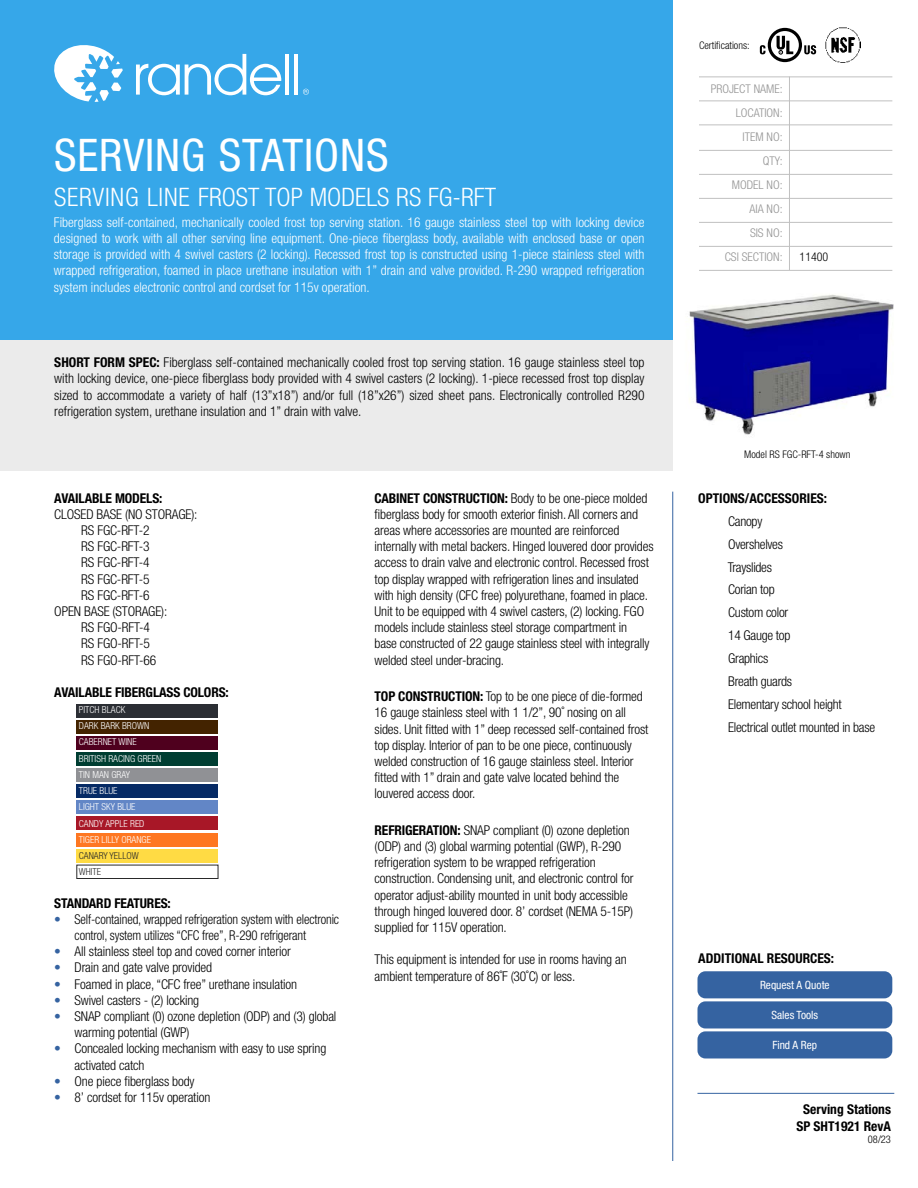
<style>
.page{position:relative;width:918px;height:1188px;background:#fff}
.page>*{position:absolute;margin:0;border:0;box-sizing:border-box;transform-origin:0 0}
.t1{font:condensed 45px "Helvetica Neue LT Std";letter-spacing:.02em;color:#fff}
.t2{font:300 condensed 25.5px "Helvetica Neue LT Std";color:#fff}
.t3{font:300 condensed 13.5px/16.2px "Helvetica Neue LT Std";letter-spacing:-.01em;color:#000}
.t4{font:300 condensed 13.5px/16.2px "Helvetica Neue LT Std";color:#fff;text-align:justify}
.t5{font:700 condensed 13.5px/16.2px "Helvetica Neue LT Std";color:#000;text-align:center}
.t6{font:300 condensed 13.5px/16.2px "Helvetica Neue LT Std";letter-spacing:-.01em;color:#000;scale:.95 1}
.t7{font:300 condensed 12px/24px "Helvetica Neue LT Std";color:#939393;text-align:right}
.t8{font:300 condensed 12px "Helvetica Neue LT Std";color:#000}
.t9{font:condensed 11.4px "Helvetica Neue LT Std";color:#fff}
.t10{font:300 condensed 10.5px "Helvetica Neue LT Std";color:#000}
.t11{font:300 condensed 9.6px/16.2px "Helvetica Neue LT Std";color:#fff}
.t12{font:300 condensed 9.6px/16.2px "Helvetica Neue LT Std";color:#292929}
.s1{font-weight:700}
.s2{color:#3563a1}
</style>
<div class="page">
<div style="left:0;top:0;width:673px;height:340px;background:#36a7e9"></div>
<hr style="left:698px;top:1093px;width:196px;height:1px;background:#3563a1">
<hr style="left:699px;top:77px;width:193px;height:1px;background:#c0c0c0">
<hr style="left:699px;top:101px;width:193px;height:1px;background:#c0c0c0">
<hr style="left:699px;top:125px;width:193px;height:1px;background:#c0c0c0">
<hr style="left:699px;top:150px;width:193px;height:1px;background:#c0c0c0">
<hr style="left:699px;top:174px;width:193px;height:1px;background:#c0c0c0">
<hr style="left:699px;top:198px;width:193px;height:1px;background:#c0c0c0">
<hr style="left:699px;top:222px;width:193px;height:1px;background:#c0c0c0">
<hr style="left:699px;top:246px;width:193px;height:1px;background:#c0c0c0">
<hr style="left:699px;top:270px;width:193px;height:1px;background:#c0c0c0">
<hr style="left:789px;top:77px;width:1px;height:193px;background:#c0c0c0">
<svg style="left:54px;top:45px;width:69px;height:57px"></svg>
<svg style="left:136px;top:54px;width:145px;height:41px"></svg>
<hr style="left:285px;top:54px;width:4px;height:41px;background:#fff">
<hr style="left:294px;top:54px;width:4px;height:41px;background:#fff">
<svg style="left:303px;top:89px;width:6px;height:6px"></svg>
<hr style="left:672px;top:492px;width:1px;height:669px;background:#3563a1">
<div style="left:0;top:341px;width:672px;height:130px;background:#ebebeb"></div>
<div style="left:697px;top:971px;width:195px;height:27px;background:#3563a1;border-radius:8px"></div>
<div style="left:697px;top:1001px;width:195px;height:27px;background:#3563a1;border-radius:8px"></div>
<div style="left:697px;top:1031px;width:195px;height:27px;background:#3563a1;border-radius:8px"></div>
<div style="left:77px;top:704px;width:141px;height:13px;background:#2b2e34"></div>
<div style="left:77px;top:720px;width:141px;height:14px;background:#432300"></div>
<div style="left:77px;top:736px;width:141px;height:14px;background:#4f001e"></div>
<div style="left:77px;top:752px;width:141px;height:14px;background:#003e32"></div>
<div style="left:77px;top:768px;width:141px;height:14px;background:#909195"></div>
<div style="left:77px;top:785px;width:141px;height:13px;background:#062a65"></div>
<div style="left:77px;top:801px;width:141px;height:13px;background:#6286c6"></div>
<div style="left:77px;top:817px;width:141px;height:13px;background:#a81727"></div>
<div style="left:77px;top:833px;width:141px;height:13px;background:#fe7721"></div>
<div style="left:77px;top:849px;width:141px;height:13px;background:#ffdb44"></div>
<div style="left:77px;top:865px;width:141px;height:14px;background:#fff;border:1px solid #292929"></div>
<img style="left:689px;top:294px;width:205px;height:141px">
<img style="left:825px;top:27px;width:36px;height:35px">
<svg style="left:760px;top:28px;width:56px;height:34px"></svg>
<h1 class="t1" style="left:54px;top:129px;width:336px">SERVING STATIONS</h1>
<h2 class="t2" style="left:54px;top:182px;width:443px">SERVING LINE FROST TOP MODELS RS FG-RFT</h2>
<p class="t4" style="left:54px;top:214px;width:592px">Fiberglass self-contained, mechanically cooled frost top serving station. 16 gauge stainless steel top with locking device designed to work with all other serving line equipment. One-piece fiberglass body, available with enclosed base or open storage is provided with 4 swivel casters (2 locking). Recessed frost top is constructed using 1-piece stainless steel with wrapped refrigeration, foamed in place urethane insulation with 1” drain and valve provided. R-290 wrapped refrigeration system includes electronic control and cordset for 115v operation.</p>
<p class="t3" style="left:54px;top:354px;width:592px;text-align:justify"><span class="s1">SHORT FORM SPEC:</span> Fiberglass self-contained mechanically cooled frost top serving station. 16 gauge stainless steel top with locking device, one-piece fiberglass body provided with 4 swivel casters (2 locking). 1-piece recessed frost top display sized to accommodate a variety of half (13”x18”) and/or full (18”x26”) sized sheet pans. Electronically controlled R290 refrigeration system, urethane insulation and 1” drain with valve.</p>
<p class="t5" style="left:54px;top:490px;width:110px">AVAILABLE MODELS:</p>
<p class="t3" style="left:54px;top:506px;width:145px">CLOSED BASE (NO STORAGE):</p>
<p class="t3" style="left:81px;top:522px;width:70px">RS FGC-RFT-2</p>
<p class="t3" style="left:81px;top:538px;width:70px">RS FGC-RFT-3</p>
<p class="t3" style="left:81px;top:554px;width:70px">RS FGC-RFT-4</p>
<p class="t3" style="left:81px;top:571px;width:70px">RS FGC-RFT-5</p>
<p class="t3" style="left:81px;top:587px;width:70px">RS FGC-RFT-6</p>
<p class="t3" style="left:54px;top:603px;width:115px">OPEN BASE (STORAGE):</p>
<p class="t3" style="left:81px;top:619px;width:70px">RS FGO-RFT-4</p>
<p class="t3" style="left:81px;top:635px;width:70px">RS FGO-RFT-5</p>
<p class="t3" style="left:81px;top:652px;width:77px">RS FGO-RFT-66</p>
<p class="t5" style="left:54px;top:684px;width:176px">AVAILABLE FIBERGLASS COLORS:</p>
<p class="t11" style="left:79px;top:701px;width:84px">PITCH BLACK<br>DARK BARK BROWN<br>CABERNET WINE<br>BRITISH RACING GREEN<br>TIN MAN GRAY<br>TRUE BLUE<br>LIGHT SKY BLUE<br>CANDY APPLE RED<br>TIGER LILLY ORANGE</p>
<p class="t12" style="left:79px;top:848px;width:61px">CANARY YELLOW<br>WHITE</p>
<p class="t5" style="left:54px;top:895px;width:118px">STANDARD FEATURES:</p>
<p class="t6" style="left:75px;top:911px;width:280px;text-indent:-20px"><span class="s2">•</span> Self-contained, wrapped refrigeration system with electronic control, system utilizes “CFC free”, R-290 refrigerant</p>
<p class="t3" style="left:54px;top:943px;width:238px"><span class="s2">•</span> All stainless steel top and coved corner interior</p>
<p class="t3" style="left:54px;top:959px;width:159px"><span class="s2">•</span> Drain and gate valve provided</p>
<p class="t3" style="left:54px;top:976px;width:244px"><span class="s2">•</span> Foamed in place, “CFC free” urethane insulation</p>
<p class="t3" style="left:54px;top:992px;width:146px"><span class="s2">•</span> Swivel casters - (2) locking</p>
<p class="t3" style="left:75px;top:1008px;width:263px;text-indent:-20px"><span class="s2">•</span> SNAP compliant (0) ozone depletion (ODP) and (3) global warming potential (GWP)</p>
<p class="t3" style="left:75px;top:1040px;width:253px;text-indent:-20px"><span class="s2">•</span> Concealed locking mechanism with easy to use spring activated catch</p>
<p class="t3" style="left:54px;top:1073px;width:142px"><span class="s2">•</span> One piece fiberglass body</p>
<p class="t3" style="left:54px;top:1089px;width:158px"><span class="s2">•</span> 8’ cordset for 115v operation</p>
<p class="t3" style="left:375px;top:490px;width:281px"><span class="s1">CABINET CONSTRUCTION:</span> Body to be one-piece molded fiberglass body for smooth exterior finish. All corners and areas where accessories are mounted are reinforced internally with metal backers. Hinged louvered door provides access to drain valve and electronic control. Recessed frost top display wrapped with refrigeration lines and insulated with high density (CFC free) polyurethane, foamed in place.<br>Unit to be equipped with 4 swivel casters, (2) locking. FGO models include stainless steel storage compartment in<br>base constructed of 22 gauge stainless steel with integrally welded steel under-bracing.</p>
<p class="t3" style="left:375px;top:688px;width:275px"><span class="s1">TOP CONSTRUCTION:</span> Top to be one piece of die-formed 16 gauge stainless steel with 1 1/2”, 90˚ nosing on all sides. Unit fitted with 1” deep recessed self-contained frost top display. Interior of pan to be one piece, continuously welded construction of 16 gauge stainless steel. Interior fitted with 1” drain and gate valve located behind the louvered access door.</p>
<p class="t3" style="left:375px;top:822px;width:260px"><span class="s1">REFRIGERATION:</span> SNAP compliant (0) ozone depletion (ODP) and (3) global warming potential (GWP), R-290 refrigeration system to be wrapped refrigeration construction. Condensing unit, and electronic control for operator adjust-ability mounted in unit body accessible through hinged louvered door. 8’ cordset (NEMA 5-15P) supplied for 115V operation.</p>
<p class="t3" style="left:375px;top:951px;width:254px">This equipment is intended for use in rooms having an ambient temperature of 86˚F (30˚C) or less.</p>
<p class="t10" style="left:699px;top:39px;width:52px">Certifications:</p>
<p class="t7" style="left:711px;top:76px;width:73px">PROJECT NAME:<br>LOCATION:<br>ITEM NO:<br>QTY:<br>MODEL NO:<br>AIA NO:<br>SIS NO:<br>CSI SECTION:</p>
<p class="t8" style="left:800px;top:250px;width:30px">11400</p>
<p class="t10" style="left:744px;top:449px;width:108px">Model RS FGC-RFT-4 shown</p>
<p class="t5" style="left:698px;top:490px;width:130px">OPTIONS/ACCESSORIES:</p>
<p class="t3" style="left:728px;top:509px;width:149px;line-height:23px">Canopy<br>Overshelves<br>Trayslides<br>Corian top<br>Custom color<br>14 Gauge top<br>Graphics<br>Breath guards<br>Elementary school height<br>Electrical outlet mounted in base</p>
<p class="t5" style="left:698px;top:950px;width:137px">ADDITIONAL RESOURCES:</p>
<p class="t9" style="left:760px;top:978px;width:71px">Request A Quote</p>
<p class="t9" style="left:772px;top:1008px;width:48px">Sales Tools</p>
<p class="t9" style="left:772px;top:1038px;width:46px">Find A Rep</p>
<p class="t5" style="left:796px;top:1101px;width:96px">Serving Stations<br>SP SHT1921 RevA</p>
<p class="t10" style="left:868px;top:1134px;width:25px">08/23</p>
</div>
